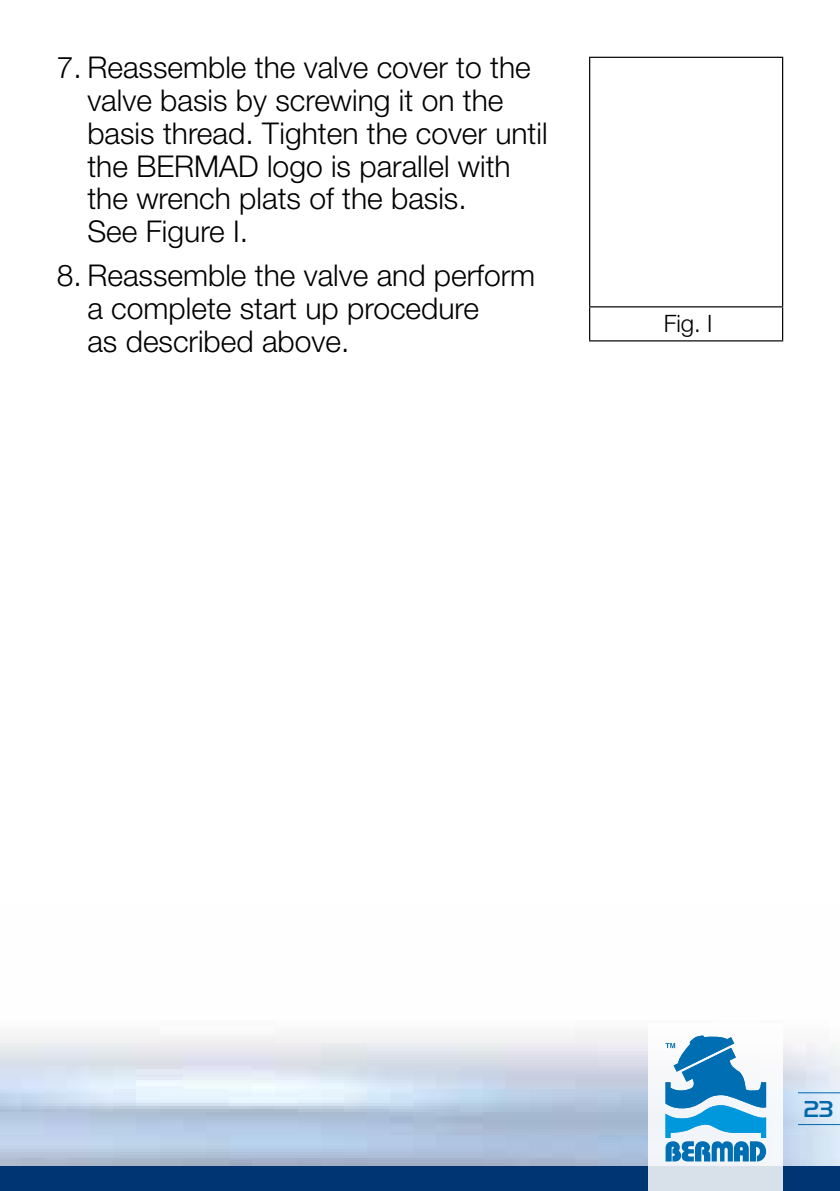
<style>
.page{position:relative;width:840px;height:1191px;background:#fff}
.page>*{position:absolute;margin:0;border:0;box-sizing:border-box;transform-origin:0 0}
.t1{font:300 30px/32.8px "Helvetica Neue LT Pro";color:#000}
.t2{font:300 24px "Helvetica Neue LT Pro";color:#000}
.t3{font:500 24px "Handel Got D";color:#0068ab}
</style>
<div class="page">
<div style="left:0;top:1166px;width:839px;height:25px;background:#003573"></div>
<div style="left:648px;top:1024px;width:134px;height:167px;background:linear-gradient(to bottom,#fff,#e0e8f0)"></div>
<svg style="left:665px;top:1035px;width:100px;height:126px"></svg>
<hr style="left:588px;top:57px;width:194px;height:1px;background:#000">
<hr style="left:781px;top:58px;width:1px;height:248px;background:#000">
<hr style="left:588px;top:58px;width:2px;height:248px;background:#000">
<hr style="left:588px;top:306px;width:194px;height:1px;background:#000">
<hr style="left:781px;top:307px;width:1px;height:33px;background:#000">
<hr style="left:588px;top:307px;width:2px;height:33px;background:#000">
<hr style="left:588px;top:340px;width:194px;height:1px;background:#000">
<hr style="left:797px;top:1092px;width:42px;height:1px;background:#0068ab">
<hr style="left:797px;top:1123px;width:42px;height:2px;background:#0068ab">
<p class="t1" style="left:87px;top:50px;width:461px;text-indent:-31px">7. Reassemble the valve cover to the valve basis by screwing it on the basis thread. Tighten the cover until the BERMAD logo is parallel with the wrench plats of the basis.<br>See Figure I.</p>
<p class="t1" style="left:87px;top:258px;width:449px;text-indent:-31px">8. Reassemble the valve and perform a complete start up procedure<br>as described above.</p>
<p class="t2" style="left:663px;top:309px;width:50px">Fig. I</p>
<p class="t3" style="left:803px;top:1095px;width:31px">23</p>
</div>
